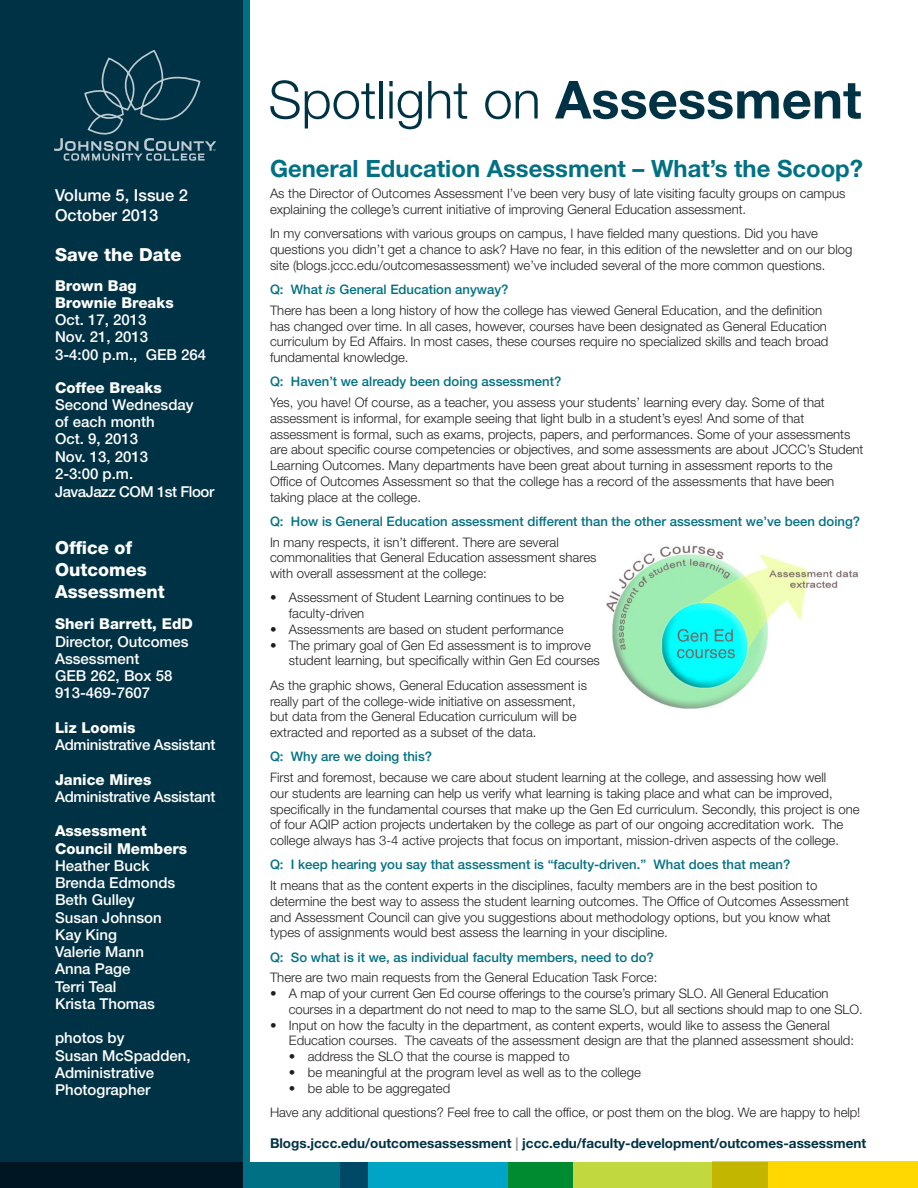
<style>
.page{position:relative;width:918px;height:1188px;background:#fff}
.page>*{position:absolute;margin:0;border:0;box-sizing:border-box;transform-origin:0 0}
.t1{font:300 52.5px "Helvetica Neue LT Std";color:#003245}
.t2{font:700 23.85px "Helvetica Neue LT Std";color:#007184}
.t3{font:800 18px/21.6px "Helvetica Neue LT Std";color:#fff}
.t4{font:500 16.5px "Helvetica Neue LT Std";color:#fff}
.t5{font:500 15px/17.2px "Helvetica Neue LT Std";color:#fff}
.t6{font:800 15px/17.2px "Helvetica Neue LT Std";color:#fff}
.t7{font:500 15px "Helvetica Neue LT Std";letter-spacing:-.02em;color:#fff}
.t8{font:500 15px "Helvetica Neue LT Std";letter-spacing:-.03em;color:#fff}
.t9{font:700 13.5px "Helvetica Neue LT Std";color:#003245}
.Plain_Text{font:300 13.2px/15.8px "Helvetica Neue LT Std";color:#231f20}
.Plain_Text-2{font:500 13.2px "Helvetica Neue LT Std";color:#007184}
.s1{font-weight:700}
.s2{font-style:italic}
.s3{color:#939598}
</style>
<div class="page">
<div style="left:712px;top:1162px;width:206px;height:26px;background:#ffd801"></div>
<svg style="left:573px;top:1162px;width:195px;height:26px;fill:#c2d83f"></svg>
<svg style="left:368px;top:1162px;width:205px;height:26px;fill:#00a5c6"></svg>
<svg style="left:243px;top:1162px;width:125px;height:26px;fill:#007184"></svg>
<div style="left:0;top:0;width:243px;height:1188px;background:#003245"></div>
<div style="left:243px;top:0;width:6px;height:1162px;background:#007184"></div>
<svg style="left:54px;top:50px;width:162px;height:111px"></svg>
<img style="left:606px;top:545px;width:253px;height:164px">
<p class="t4" style="left:55px;top:185px;width:134px">Volume 5, Issue 2</p>
<p class="t4" style="left:55px;top:205px;width:105px">October 2013</p>
<p class="t3" style="left:55px;top:244px;width:128px">Save the Date</p>
<p class="t6" style="left:55px;top:277px;width:83px">Brown Bag</p>
<p class="t6" style="left:55px;top:294px;width:120px">Brownie Breaks</p>
<p class="t5" style="left:55px;top:311px;width:93px">Oct. 17, 2013</p>
<p class="t5" style="left:55px;top:328px;width:95px">Nov. 21, 2013</p>
<p class="t5" style="left:55px;top:346px;width:153px">3-4:00 p.m., GEB 264</p>
<p class="t6" style="left:55px;top:379px;width:108px">Coffee Breaks</p>
<p class="t5" style="left:55px;top:396px;width:140px">Second Wednesday</p>
<p class="t5" style="left:55px;top:413px;width:101px">of each month</p>
<p class="t5" style="left:55px;top:430px;width:85px">Oct. 9, 2013</p>
<p class="t5" style="left:55px;top:448px;width:95px">Nov. 13, 2013</p>
<p class="t5" style="left:55px;top:465px;width:80px">2-3:00 p.m.</p>
<p class="t8" style="left:55px;top:483px;width:161px">JavaJazz COM 1st Floor</p>
<p class="t3" style="left:55px;top:537px;width:111px">Office of<br>Outcomes<br>Assessment</p>
<p class="t6" style="left:55px;top:615px;width:139px">Sheri Barrett, EdD</p>
<p class="t5" style="left:55px;top:632px;width:135px">Director, Outcomes<br>Assessment</p>
<p class="t5" style="left:55px;top:667px;width:119px">GEB 262, Box 58</p>
<p class="t5" style="left:55px;top:684px;width:97px">913-469-7607</p>
<p class="t6" style="left:55px;top:719px;width:82px">Liz Loomis</p>
<p class="t7" style="left:55px;top:736px;width:162px">Administrative Assistant</p>
<p class="t6" style="left:55px;top:771px;width:98px">Janice Mires</p>
<p class="t7" style="left:55px;top:788px;width:162px">Administrative Assistant</p>
<p class="t6" style="left:55px;top:822px;width:134px">Assessment<br>Council Members</p>
<p class="t5" style="left:55px;top:857px;width:96px">Heather Buck</p>
<p class="t5" style="left:55px;top:874px;width:122px">Brenda Edmonds</p>
<p class="t5" style="left:55px;top:891px;width:82px">Beth Gulley</p>
<p class="t5" style="left:55px;top:908px;width:108px">Susan Johnson</p>
<p class="t5" style="left:55px;top:926px;width:63px">Kay King</p>
<p class="t5" style="left:55px;top:943px;width:90px">Valerie Mann</p>
<p class="t5" style="left:55px;top:960px;width:77px">Anna Page</p>
<p class="t5" style="left:55px;top:977px;width:63px">Terri Teal</p>
<p class="t5" style="left:55px;top:995px;width:102px">Krista Thomas</p>
<p class="t5" style="left:55px;top:1029px;width:71px">photos by</p>
<p class="t5" style="left:55px;top:1046px;width:137px">Susan McSpadden,<br>Administrative<br>Photographer</p>
<p class="t1" style="left:268px;top:68px;width:595px">Spotlight on <span class="s1">Assessment</span></p>
<p class="t2" style="left:270px;top:154px;width:595px">General Education Assessment – What’s the Scoop?</p>
<p class="Plain_Text" style="left:270px;top:186px;width:577px">As the Director of Outcomes Assessment I’ve been very busy of late visiting faculty groups on campus explaining the college’s current initiative of improving General Education assessment.</p>
<p class="Plain_Text" style="left:270px;top:226px;width:584px">In my conversations with various groups on campus, I have fielded many questions. Did you have questions you didn’t get a chance to ask? Have no fear, in this edition of the newsletter and on our blog site (blogs.jccc.edu/outcomesassessment) we’ve included several of the more common questions.</p>
<p class="Plain_Text-2" style="left:270px;top:282px;width:240px">Q: What <span class="s2">is</span> General Education anyway?</p>
<p class="Plain_Text" style="left:270px;top:302px;width:560px">There has been a long history of how the college has viewed General Education, and the definition has changed over time. In all cases, however, courses have been designated as General Education curriculum by Ed Affairs. In most cases, these courses require no specialized skills and teach broad fundamental knowledge.</p>
<p class="Plain_Text-2" style="left:270px;top:374px;width:293px">Q: Haven’t we already been doing assessment?</p>
<p class="Plain_Text" style="left:270px;top:394px;width:595px">Yes, you have! Of course, as a teacher, you assess your students’ learning every day. Some of that assessment is informal, for example seeing that light bulb in a student’s eyes! And some of that assessment is formal, such as exams, projects, papers, and performances. Some of your assessments are about specific course competencies or objectives, and some assessments are about JCCC’s Student Learning Outcomes. Many departments have been great about turning in assessment reports to the Office of Outcomes Assessment so that the college has a record of the assessments that have been taking place at the college.</p>
<p class="Plain_Text-2" style="left:270px;top:513px;width:592px">Q: How is General Education assessment different than the other assessment we’ve been doing?</p>
<p class="Plain_Text" style="left:270px;top:534px;width:328px">In many respects, it isn’t different. There are several commonalities that General Education assessment shares with overall assessment at the college:</p>
<p class="Plain_Text" style="left:289px;top:590px;width:277px;text-indent:-19px">• Assessment of Student Learning continues to be faculty-driven</p>
<p class="Plain_Text" style="left:270px;top:621px;width:295px">• Assessments are based on student performance</p>
<p class="Plain_Text" style="left:289px;top:637px;width:312px;text-indent:-19px">• The primary goal of Gen Ed assessment is to improve student learning, but specifically within Gen Ed courses</p>
<p class="Plain_Text" style="left:270px;top:677px;width:318px">As the graphic shows, General Education assessment is really part of the college-wide initiative on assessment, but data from the General Education curriculum will be extracted and reported as a subset of the data.</p>
<p class="Plain_Text-2" style="left:270px;top:749px;width:164px">Q: Why are we doing this?</p>
<p class="Plain_Text" style="left:270px;top:769px;width:591px">First and foremost, because we care about student learning at the college, and assessing how well<br>our students are learning can help us verify what learning is taking place and what can be improved, specifically in the fundamental courses that make up the Gen Ed curriculum. Secondly, this project is one of four AQIP action projects undertaken by the college as part of our ongoing accreditation work. The college always has 3-4 active projects that focus on important, mission-driven aspects of the college.</p>
<p class="Plain_Text-2" style="left:270px;top:857px;width:522px">Q: I keep hearing you say that assessment is “faculty-driven.” What does that mean?</p>
<p class="Plain_Text" style="left:270px;top:877px;width:581px">It means that as the content experts in the disciplines, faculty members are in the best position to determine the best way to assess the student learning outcomes. The Office of Outcomes Assessment and Assessment Council can give you suggestions about methodology options, but you know what types of assignments would best assess the learning in your discipline.</p>
<p class="Plain_Text-2" style="left:270px;top:949px;width:385px">Q: So what is it we, as individual faculty members, need to do?</p>
<p class="Plain_Text" style="left:270px;top:969px;width:389px">There are two main requests from the General Education Task Force:</p>
<p class="Plain_Text" style="left:289px;top:985px;width:575px;text-indent:-19px">• A map of your current Gen Ed course offerings to the course’s primary SLO. All General Education courses in a department do not need to map to the same SLO, but all sections should map to one SLO.</p>
<p class="Plain_Text" style="left:289px;top:1017px;width:567px;text-indent:-19px">• Input on how the faculty in the department, as content experts, would like to assess the General<br>Education courses. The caveats of the assessment design are that the planned assessment should:</p>
<p class="Plain_Text" style="left:289px;top:1048px;width:282px">• address the SLO that the course is mapped to</p>
<p class="Plain_Text" style="left:289px;top:1064px;width:353px">• be meaningful at the program level as well as to the college</p>
<p class="Plain_Text" style="left:289px;top:1080px;width:163px">• be able to be aggregated</p>
<p class="Plain_Text" style="left:270px;top:1104px;width:592px">Have any additional questions? Feel free to call the office, or post them on the blog. We are happy to help!</p>
<p class="t9" style="left:270px;top:1135px;width:598px">Blogs.jccc.edu/outcomesassessment <span class="s3">|</span> jccc.edu/faculty-development/outcomes-assessment</p>
</div>
